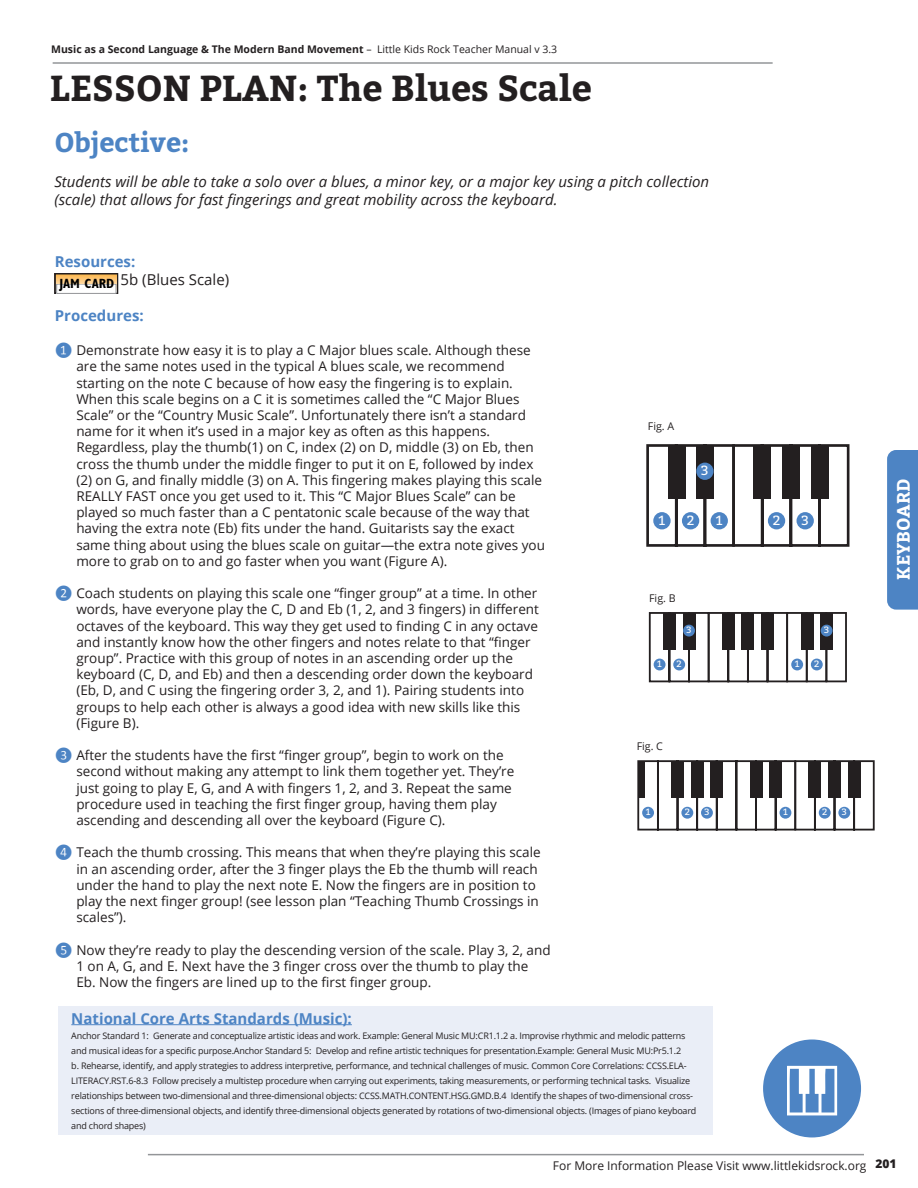
<style>
.page{position:relative;width:918px;height:1188px;background:#fff}
.page>*{position:absolute;margin:0;border:0;box-sizing:border-box;transform-origin:0 0}
.t1{font:700 36px "Bitter";color:#231f20}
.t2{font:700 27px "Bitter";color:#4d84c4}
.t3{font:700 18px "Bitter";color:#fff}
.t4{font:italic 15px/18px "Open Sans";color:#231f20}
.t5{font:700 15px "Open Sans";color:#4d84c4}
.t6{font:15px "Open Sans";color:#231f20}
.t7{font:13.5px/16.2px "Open Sans";color:#231f20}
.t8{font:700 condensed 13.35px "Gill Sans Std";color:#000}
.t9{font:13.35px "Bitter";color:#fff}
.t10{font:12px "Open Sans";color:#231f20}
.t11{font:800 12px "Open Sans";color:#231f20}
.t12{font:10.65px "Open Sans";color:#231f20}
.t13{font:700 10.5px "Open Sans";color:#231f20}
.t14{font:9.15px "Bitter";color:#fff}
.t15{font:9px/15px "Open Sans";letter-spacing:-.02em;color:#231f20}
.s1{font-weight:400}
.s2{font-family:"Calibri";color:#4d84c4}
</style>
<div class="page">
<hr style="left:53px;top:62px;width:720px;height:2px;background:#939598">
<hr style="left:148px;top:1154px;width:716px;height:1px;background:#939598">
<div style="left:887px;top:450px;width:31px;height:160px;background:#4d84c4"></div>
<div style="left:763px;top:1040px;width:98px;height:97px;background:#4d84c4;border-radius:50%"></div>
<svg style="left:787px;top:1066px;width:50px;height:49px"></svg>
<svg style="left:58px;top:277px;width:57px;height:7px"></svg>
<div style="left:55px;top:274px;width:63px;height:20px;border:1px solid #231f20"></div>
<div style="left:57px;top:284px;width:59px;height:9px;border:1px solid #939598"></div>
<svg style="left:649px;top:612px;width:198px;height:70px"></svg>
<div style="left:664px;top:613px;width:12px;height:36px;background:#231f20"></div>
<div style="left:683px;top:613px;width:12px;height:36px;background:#231f20"></div>
<div style="left:654px;top:659px;width:12px;height:11px;background:#4d84c4;border-radius:50%"></div>
<div style="left:673px;top:659px;width:12px;height:11px;background:#4d84c4;border-radius:50%"></div>
<div style="left:683px;top:625px;width:12px;height:12px;background:#4d84c4;border-radius:50%"></div>
<div style="left:791px;top:659px;width:12px;height:11px;background:#4d84c4;border-radius:50%"></div>
<div style="left:811px;top:659px;width:12px;height:11px;background:#4d84c4;border-radius:50%"></div>
<div style="left:821px;top:625px;width:12px;height:12px;background:#4d84c4;border-radius:50%"></div>
<svg style="left:637px;top:760px;width:238px;height:71px"></svg>
<div style="left:809px;top:761px;width:12px;height:37px;background:#231f20"></div>
<div style="left:828px;top:761px;width:13px;height:37px;background:#231f20"></div>
<div style="left:848px;top:761px;width:12px;height:37px;background:#231f20"></div>
<div style="left:642px;top:807px;width:12px;height:12px;background:#4d84c4;border-radius:50%"></div>
<div style="left:681px;top:807px;width:12px;height:12px;background:#4d84c4;border-radius:50%"></div>
<div style="left:701px;top:807px;width:12px;height:12px;background:#4d84c4;border-radius:50%"></div>
<div style="left:780px;top:807px;width:11px;height:12px;background:#4d84c4;border-radius:50%"></div>
<div style="left:819px;top:807px;width:12px;height:12px;background:#4d84c4;border-radius:50%"></div>
<div style="left:838px;top:807px;width:12px;height:12px;background:#4d84c4;border-radius:50%"></div>
<svg style="left:646px;top:444px;width:203px;height:103px"></svg>
<div style="left:668px;top:445px;width:18px;height:54px;background:#231f20"></div>
<div style="left:696px;top:445px;width:18px;height:54px;background:#231f20"></div>
<div style="left:682px;top:512px;width:17px;height:17px;background:#4d84c4;border-radius:50%"></div>
<div style="left:768px;top:512px;width:17px;height:17px;background:#4d84c4;border-radius:50%"></div>
<div style="left:797px;top:512px;width:17px;height:17px;background:#4d84c4;border-radius:50%"></div>
<div style="left:696px;top:463px;width:18px;height:17px;background:#4d84c4;border-radius:50%"></div>
<div style="left:711px;top:512px;width:17px;height:17px;background:#4d84c4;border-radius:50%"></div>
<div style="left:59px;top:1007px;width:654px;height:128px;background:#eaeef7"></div>
<hr style="left:71px;top:1024px;width:281px;height:1px;background:#4d84c4">
<p class="t13" style="left:51px;top:42px;width:508px">Music as a Second Language &amp; The Modern Band Movement <span class="s1">– Little Kids Rock Teacher Manual v 3.3</span></p>
<h1 class="t1" style="left:50px;top:67px;width:45px">LESSON</h1>
<h1 class="t1" style="left:200px;top:67px;width:394px">PLAN : The Blues Scale</h1>
<h2 class="t2" style="left:54px;top:126px;width:136px">Objective:</h2>
<p class="t4" style="left:54px;top:173px;width:656px">Students will be able to take a solo over a blues, a minor key, or a major key using a pitch collection (scale) that allows for fast fingerings and great mobility across the keyboard.</p>
<p class="t5" style="left:55px;top:251px;width:82px">Resources:</p>
<p class="t6" style="left:121px;top:269px;width:110px">5b (Blues Scale)</p>
<p class="t5" style="left:55px;top:305px;width:90px">Procedures:</p>
<p class="t7" style="left:76px;top:342px;width:470px;text-indent:-21px"><span class="s2">❶</span> Demonstrate how easy it is to play a C Major blues scale. Although these are the same notes used in the typical A blues scale, we recommend starting on the note C because of how easy the fingering is to explain.<br>When this scale begins on a C it is sometimes called the “C Major Blues Scale” or the “Country Music Scale”. Unfortunately there isn’t a standard name for it when it’s used in a major key as often as this happens.<br>Regardless, play the thumb(1) on C, index (2) on D, middle (3) on Eb, then cross the thumb under the middle finger to put it on E, followed by index (2) on G, and finally middle (3) on A. This fingering makes playing this scale REALLY FAST once you get used to it. This “C Major Blues Scale” can be played so much faster than a C pentatonic scale because of the way that having the extra note (Eb) fits under the hand. Guitarists say the exact same thing about using the blues scale on guitar—the extra note gives you more to grab on to and go faster when you want (Figure A).</p>
<p class="t7" style="left:76px;top:585px;width:464px;text-indent:-21px"><span class="s2">❷</span> Coach students on playing this scale one “finger group” at a time. In other words, have everyone play the C, D and Eb (1, 2, and 3 fingers) in different octaves of the keyboard. This way they get used to finding C in any octave and instantly know how the other fingers and notes relate to that “finger group”. Practice with this group of notes in an ascending order up the keyboard (C, D, and Eb) and then a descending order down the keyboard (Eb, D, and C using the fingering order 3, 2, and 1). Pairing students into groups to help each other is always a good idea with new skills like this (Figure B).</p>
<p class="t7" style="left:76px;top:747px;width:440px;text-indent:-21px"><span class="s2">❸</span> After the students have the first “finger group”, begin to work on the second without making any attempt to link them together yet. They’re just going to play E, G, and A with fingers 1, 2, and 3. Repeat the same procedure used in teaching the first finger group, having them play ascending and descending all over the keyboard (Figure C).</p>
<p class="t7" style="left:76px;top:844px;width:466px;text-indent:-21px"><span class="s2">❹</span> Teach the thumb crossing. This means that when they’re playing this scale in an ascending order, after the 3 finger plays the Eb the thumb will reach under the hand to play the next note E. Now the fingers are in position to play the next finger group! (see lesson plan “Teaching Thumb Crossings in scales”).</p>
<p class="t7" style="left:76px;top:941px;width:476px;text-indent:-21px"><span class="s2">❺</span> Now they’re ready to play the descending version of the scale. Play 3, 2, and<br>1 on A, G, and E. Next have the 3 finger cross over the thumb to play the<br>Eb. Now the fingers are lined up to the first finger group.</p>
<p class="t8" style="left:59px;top:275px;width:56px">JAM CARD</p>
<p class="t12" style="left:648px;top:419px;width:28px">Fig. A</p>
<p class="t9" style="left:701px;top:463px;width:9px">3</p>
<p class="t9" style="left:659px;top:512px;width:8px">1</p>
<p class="t9" style="left:687px;top:512px;width:9px">2</p>
<p class="t9" style="left:773px;top:512px;width:9px">2</p>
<p class="t9" style="left:802px;top:512px;width:9px">3</p>
<p class="t9" style="left:716px;top:512px;width:8px">1</p>
<p class="t12" style="left:649px;top:591px;width:28px">Fig. B</p>
<p class="t14" style="left:687px;top:625px;width:7px">3</p>
<p class="t14" style="left:657px;top:659px;width:6px">1</p>
<p class="t14" style="left:677px;top:659px;width:7px">2</p>
<p class="t12" style="left:637px;top:739px;width:28px">Fig. C</p>
<p class="t14" style="left:824px;top:625px;width:7px">3</p>
<p class="t14" style="left:795px;top:659px;width:6px">1</p>
<p class="t14" style="left:814px;top:659px;width:7px">2</p>
<p class="t14" style="left:646px;top:807px;width:6px">1</p>
<p class="t14" style="left:685px;top:807px;width:7px">2</p>
<p class="t14" style="left:704px;top:807px;width:7px">3</p>
<p class="t14" style="left:783px;top:807px;width:6px">1</p>
<p class="t14" style="left:822px;top:807px;width:7px">2</p>
<p class="t14" style="left:842px;top:807px;width:7px">3</p>
<p class="t5" style="left:71px;top:1008px;width:282px">National Core Arts Standards (Music):</p>
<p class="t15" style="left:71px;top:1028px;width:627px">Anchor Standard 1: Generate and conceptualize artistic ideas and work. Example: General Music MU:CR1.1.2 a. Improvise rhythmic and melodic patterns and musical ideas for a specific purpose.Anchor Standard 5: Develop and refine artistic techniques for presentation.Example: General Music MU:Pr5.1.2<br>b. Rehearse, identify, and apply strategies to address interpretive, performance, and technical challenges of music. Common Core Correlations: CCSS.ELA-LITERACY.RST.6-8.3 Follow precisely a multistep procedure when carrying out experiments, taking measurements, or performing technical tasks. Visualize relationships between two-dimensional and three-dimensional objects: CCSS.MATH.CONTENT.HSG.GMD.B.4 Identify the shapes of two-dimensional cross&shy;sections of three-dimensional objects, and identify three-dimensional objects generated by rotations of two-dimensional objects. (Images of piano keyboard and chord shapes)</p>
<h3 class="t3" style="left:892px;top:580px;width:103px;rotate:-90deg">KEYBOARD</h3>
<p class="t10" style="left:553px;top:1157px;width:315px">For More Information Please Visit www.littlekidsrock.org</p>
<p class="t11" style="left:875px;top:1154px;width:23px">201</p>
</div>
